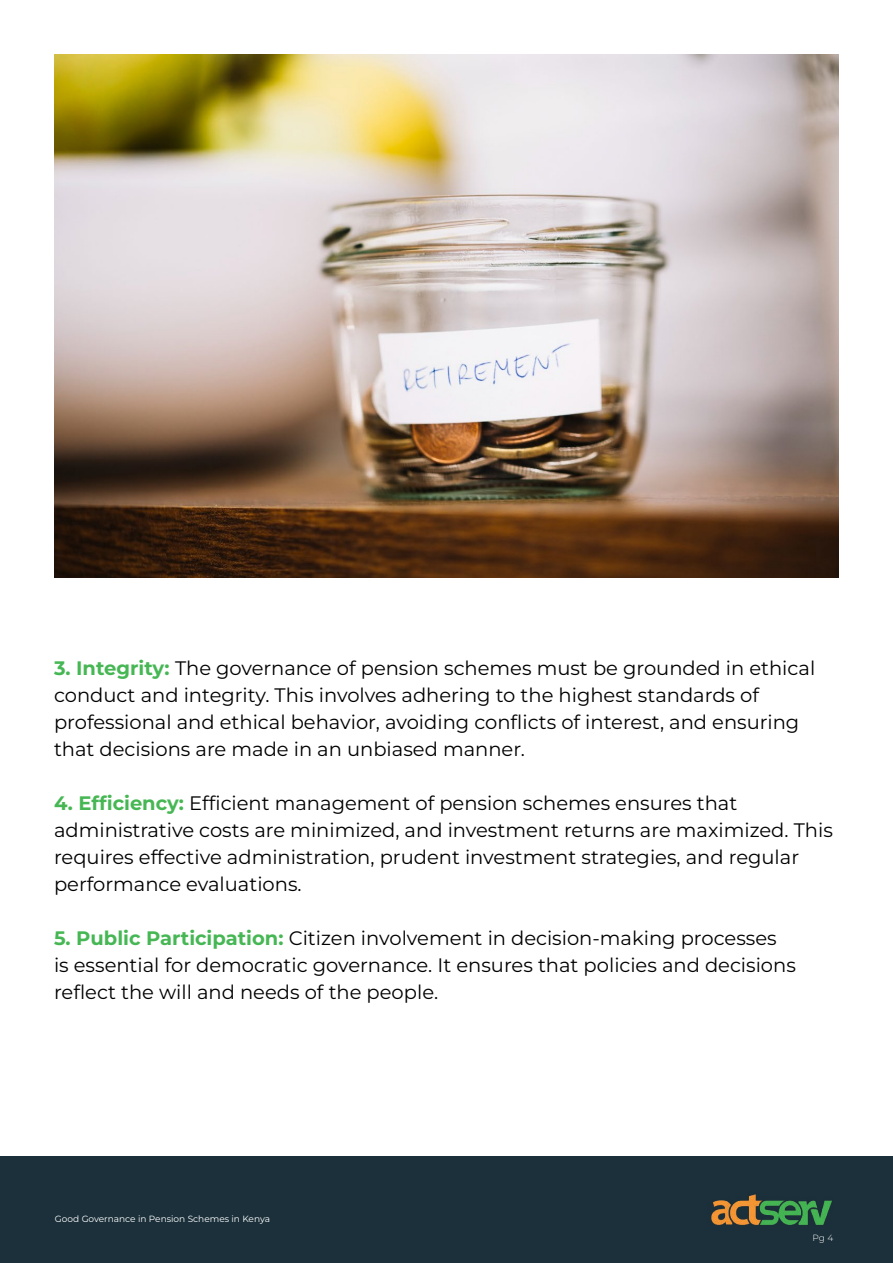
<style>
.page{position:relative;width:893px;height:1263px;background:#fff}
.page>*{position:absolute;margin:0;border:0;box-sizing:border-box;transform-origin:0 0}
.t1{font:19.5px/27px "Montserrat";color:#000}
.t2{font:9px "Montserrat";color:#fff}
.t3{font:300 9px "Montserrat";color:#fff}
.s1{font-weight:700;color:#46b754}
</style>
<div class="page">
<div style="left:0;top:1156px;width:893px;height:107px;background:#1b303a"></div>
<img style="left:711px;top:1194px;width:121px;height:32px">
<img style="left:54px;top:54px;width:785px;height:523px">
<p class="t1" style="left:54px;top:656px;width:763px"><span class="s1">3. Integrity:</span> The governance of pension schemes must be grounded in ethical conduct and integrity. This involves adhering to the highest standards of professional and ethical behavior, avoiding conflicts of interest, and ensuring that decisions are made in an unbiased manner.</p>
<p class="t1" style="left:54px;top:789px;width:780px"><span class="s1">4. Efficiency:</span> Efficient management of pension schemes ensures that administrative costs are minimized, and investment returns are maximized. This requires effective administration, prudent investment strategies, and regular performance evaluations.</p>
<p class="t1" style="left:54px;top:924px;width:743px"><span class="s1">5. Public Participation:</span> Citizen involvement in decision-making processes is essential for democratic governance. It ensures that policies and decisions reflect the will and needs of the people.</p>
<p class="t2" style="left:55px;top:1215px;width:217px">Good Governance in Pension Schemes in Kenya</p>
<p class="t3" style="left:813px;top:1234px;width:22px">Pg 4</p>
</div>
